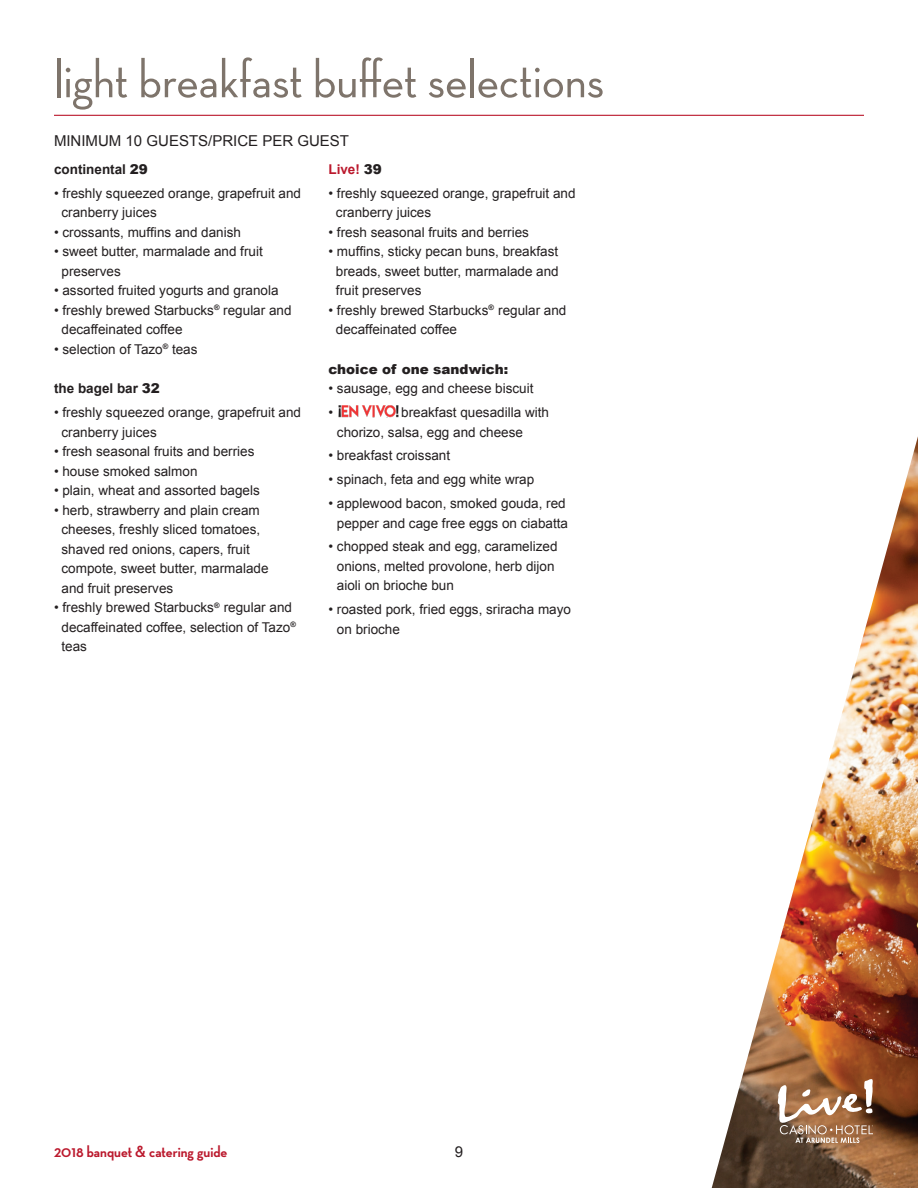
<style>
.page{position:relative;width:918px;height:1188px;background:#fff}
.page>*{position:absolute;margin:0;border:0;box-sizing:border-box;transform-origin:0 0}
.t1{font:500 55.5px "Neutraface Display";color:#7e746b}
.t2{font:700 16.5px "Neutraface Display";color:#bb192d}
.t3{font:15px "Arial";color:#231f20}
.t4{font:13.5px/19.5px "Arial";color:#231f20}
.t5{font:700 13.5px "Arial";color:#231f20}
.t6{font:900 13.5px "Arial";color:#231f20}
.t7{font:700 13.5px "Arial";color:#bb192d}
.s1{font-weight:900}
.s2{font-weight:900;color:#231f20}
</style>
<div class="page">
<hr style="left:54px;top:115px;width:810px;height:1px;background:#bb192d">
<img style="left:712px;top:436px;width:206px;height:752px">
<svg style="left:778px;top:1079px;width:95px;height:64px;background:#ab8366"></svg>
<img style="left:338px;top:406px;width:61px;height:11px">
<p class="t1" style="left:54px;top:48px;width:552px">light breakfast buffet selections</p>
<p class="t3" style="left:54px;top:131px;width:297px">MINIMUM 10 GUESTS/PRICE PER GUEST</p>
<p class="t5" style="left:54px;top:160px;width:95px">continental <span class="s1">29</span></p>
<p class="t4" style="left:62px;top:183px;width:241px;text-indent:-8px">• freshly squeezed orange, grapefruit and cranberry juices</p>
<p class="t4" style="left:54px;top:222px;width:189px">• crossants, muffins and danish</p>
<p class="t4" style="left:62px;top:242px;width:203px;text-indent:-8px">• sweet butter, marmalade and fruit preserves</p>
<p class="t4" style="left:54px;top:281px;width:226px">• assorted fruited yogurts and granola</p>
<p class="t4" style="left:62px;top:300px;width:232px;text-indent:-8px">• freshly brewed Starbucks<sup>®</sup> regular and decaffeinated coffee</p>
<p class="t4" style="left:54px;top:339px;width:145px">• selection of Tazo<sup>®</sup> teas</p>
<p class="t5" style="left:54px;top:380px;width:107px">the bagel bar <span class="s1">32</span></p>
<p class="t4" style="left:62px;top:403px;width:241px;text-indent:-8px">• freshly squeezed orange, grapefruit and cranberry juices</p>
<p class="t4" style="left:54px;top:442px;width:202px">• fresh seasonal fruits and berries</p>
<p class="t4" style="left:54px;top:461px;width:145px">• house smoked salmon</p>
<p class="t4" style="left:54px;top:481px;width:207px">• plain, wheat and assorted bagels</p>
<p class="t4" style="left:62px;top:500px;width:209px;text-indent:-8px">• herb, strawberry and plain cream cheeses, freshly sliced tomatoes, shaved red onions, capers, fruit compote, sweet butter, marmalade and fruit preserves</p>
<p class="t4" style="left:62px;top:598px;width:236px;text-indent:-8px">• freshly brewed Starbucks<sup>®</sup> regular and decaffeinated coffee, selection of Tazo<sup>® </sup>teas</p>
<p class="t7" style="left:328px;top:160px;width:55px">Live! <span class="s2">39</span></p>
<p class="t4" style="left:336px;top:183px;width:241px;text-indent:-8px">• freshly squeezed orange, grapefruit and cranberry juices</p>
<p class="t4" style="left:328px;top:222px;width:202px">• fresh seasonal fruits and berries</p>
<p class="t4" style="left:336px;top:242px;width:224px;text-align:justify;text-indent:-8px">• muffins, sticky pecan buns, breakfast breads, sweet butter, marmalade and fruit preserves</p>
<p class="t4" style="left:336px;top:300px;width:232px;text-indent:-8px">• freshly brewed Starbucks<sup>®</sup> regular and decaffeinated coffee</p>
<p class="t6" style="left:328px;top:359px;width:181px">choice of one sandwich:</p>
<p class="t4" style="left:328px;top:379px;width:207px">• sausage, egg and cheese biscuit</p>
<p class="t4" style="left:328px;top:403px;width:6px">•</p>
<p class="t4" style="left:337px;top:403px;width:214px;text-indent:64px">breakfast quesadilla with chorizo, salsa, egg and cheese</p>
<p class="t4" style="left:328px;top:446px;width:123px">• breakfast croissant</p>
<p class="t4" style="left:328px;top:470px;width:207px">• spinach, feta and egg white wrap</p>
<p class="t4" style="left:328px;top:494px;width:241px;text-align:right">• applewood bacon, smoked gouda, red pepper and cage free eggs on ciabatta</p>
<p class="t4" style="left:337px;top:537px;width:222px;text-indent:-8px">• chopped steak and egg, caramelized onions, melted provolone, herb dijon aioli on brioche bun</p>
<p class="t4" style="left:337px;top:600px;width:236px;text-indent:-8px">• roasted pork, fried eggs, sriracha mayo on brioche</p>
<p class="t2" style="left:54px;top:1142px;width:175px">2018 banquet &amp; catering guide</p>
<p class="t3" style="left:455px;top:1142px;width:10px">9</p>
</div>
